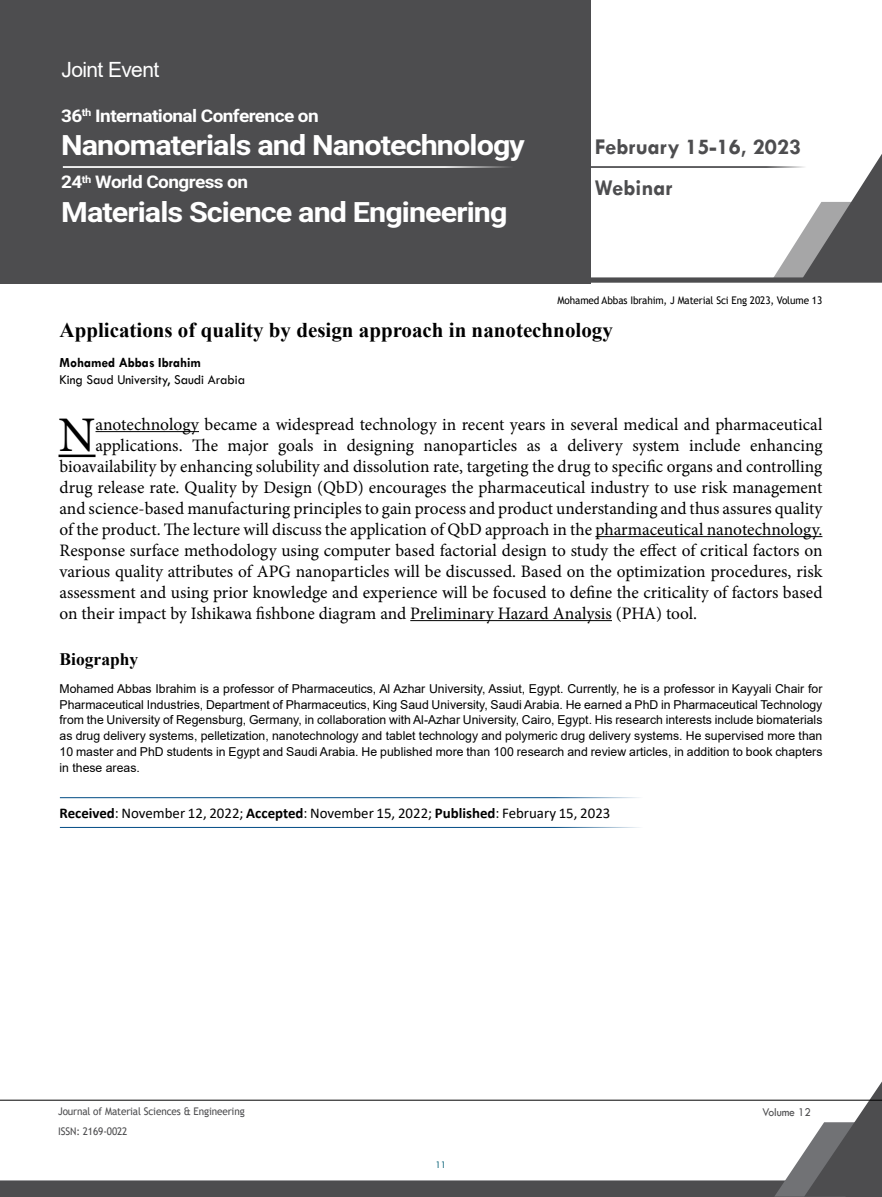
<style>
.page{position:relative;width:882px;height:1197px;background:#fff}
.page>*{position:absolute;margin:0;border:0;box-sizing:border-box;transform-origin:0 0}
.t1{font:49.88px "Minion Pro";color:#000}
.t2{font:700 28px "Roboto";letter-spacing:-.03em;color:#fff;scale:1.09 1}
.t3{font:700 22.75px/41.1px "Tw Cen";color:#4d4d4f}
.t4{font:700 21px "Times New Roman";color:#000}
.t5{font:21px "Arial";letter-spacing:-.03em;color:#fff}
.t6{font:17.5px "Minion Pro";color:#000}
.t7{font:700 17.5px "Roboto";letter-spacing:-.03em;color:#fff;scale:1.09 1}
.t8{font:700 17.5px "Times New Roman";color:#000}
.t9{font:14.88px "Calibri";color:#000}
.t10{font:14px "Tw Cen";color:#000;scale:.95 1}
.t11{font:700 14px "Tw Cen";color:#000;scale:.95 1}
.t12{font:12.25px/15.8px "Arial";color:#000;text-align:justify}
.t13{font:12.25px "Tw Cen";letter-spacing:-.01em;color:#4d4d4f;scale:.95 1}
.t14{font:10.5px "Trebuchet MS";letter-spacing:-.01em;color:#4d4d4f;scale:.95 1}
.t15{font:10.5px "Trebuchet MS";letter-spacing:-.01em;color:#000;scale:.95 1}
.t16{font:10.5px "Tw Cen";color:#15697e;scale:.95 1}
.s1{font-weight:700}
</style>
<div class="page">
<svg style="left:0;top:1081px;width:882px;height:116px"></svg>
<hr style="left:0;top:1100px;width:882px;height:1px;background:#000">
<div style="left:0;top:0;width:590px;height:283px;background:#4d4d4f"></div>
<svg style="left:62px;top:153px;width:820px;height:130px"></svg>
<hr style="left:63px;top:166px;width:478px;height:2px;background:#fff">
<hr style="left:59px;top:455px;width:37px;height:2px;background:#000">
<hr style="left:96px;top:431px;width:103px;height:1px;background:#000">
<hr style="left:595px;top:536px;width:227px;height:1px;background:#000">
<hr style="left:410px;top:620px;width:202px;height:1px;background:#000">
<hr style="left:60px;top:797px;width:618px;height:1px;background:#004b84">
<hr style="left:60px;top:827px;width:618px;height:1px;background:#004b84">
<p class="t5" style="left:62px;top:55px;width:99px">Joint Event</p>
<p class="t7" style="left:61px;top:103px;width:238px">36<sup>th</sup> International Conference on</p>
<h2 class="t2" style="left:61px;top:125px;width:427px">Nanomaterials and Nanotechnology</h2>
<p class="t7" style="left:61px;top:170px;width:173px">24<sup>th</sup> World Congress on</p>
<h2 class="t2" style="left:61px;top:192px;width:411px">Materials Science and Engineering</h2>
<h3 class="t3" style="left:595px;top:126px;width:208px">February 15-16, 2023<br>Webinar</h3>
<p class="t15" style="left:558px;top:293px;width:280px">Mohamed Abbas Ibrahim, J Material Sci Eng 2023, Volume 13</p>
<p class="t4" style="left:60px;top:314px;width:555px">Applications of quality by design approach in nanotechnology</p>
<p class="t11" style="left:60px;top:354px;width:151px">Mohamed Abbas Ibrahim</p>
<p class="t10" style="left:60px;top:371px;width:197px">King Saud University, Saudi Arabia</p>
<h1 class="t1" style="left:59px;top:402px;width:39px">N</h1>
<p class="t6" style="left:96px;top:413px;width:728px">anotechnology became a widespread technology in recent years in several medical and pharmaceutical</p>
<p class="t6" style="left:96px;top:434px;width:728px">applications. The major goals in designing nanoparticles as a delivery system include enhancing</p>
<p class="t6" style="left:60px;top:455px;width:764px">bioavailability by enhancing solubility and dissolution rate, targeting the drug to specific organs and controlling</p>
<p class="t6" style="left:60px;top:476px;width:764px">drug release rate. Quality by Design (QbD) encourages the pharmaceutical industry to use risk management</p>
<p class="t6" style="left:60px;top:497px;width:765px">and science-based manufacturing principles to gain process and product understanding and thus assures quality</p>
<p class="t6" style="left:60px;top:518px;width:764px">of the product. The lecture will discuss the application of QbD approach in the pharmaceutical nanotechnology.</p>
<p class="t6" style="left:60px;top:539px;width:764px">Response surface methodology using computer based factorial design to study the effect of critical factors on</p>
<p class="t6" style="left:60px;top:560px;width:764px">various quality attributes of APG nanoparticles will be discussed. Based on the optimization procedures, risk</p>
<p class="t6" style="left:60px;top:581px;width:764px">assessment and using prior knowledge and experience will be focused to define the criticality of factors based</p>
<p class="t6" style="left:60px;top:602px;width:639px">on their impact by Ishikawa fishbone diagram and Preliminary Hazard Analysis (PHA) tool.</p>
<p class="t8" style="left:60px;top:646px;width:80px">Biography</p>
<p class="t12" style="left:60px;top:681px;width:764px">Mohamed Abbas Ibrahim is a professor of Pharmaceutics, Al Azhar University, Assiut, Egypt. Currently, he is a professor in Kayyali Chair for Pharmaceutical Industries, Department of Pharmaceutics, King Saud University, Saudi Arabia. He earned a PhD in Pharmaceutical Technology from the University of Regensburg, Germany, in collaboration with Al-Azhar University, Cairo, Egypt. His research interests include biomaterials as drug delivery systems, pelletization, nanotechnology and tablet technology and polymeric drug delivery systems. He supervised more than 10 master and PhD students in Egypt and Saudi Arabia. He published more than 100 research and review articles, in addition to book chapters in these areas.</p>
<p class="t9" style="left:60px;top:802px;width:552px"><span class="s1">Received</span>: November 12, 2022; <span class="s1">Accepted</span>: November 15, 2022; <span class="s1">Published</span>: February 15, 2023</p>
<p class="t14" style="left:58px;top:1105px;width:198px">Journal of Material Sciences &amp; Engineering</p>
<p class="t13" style="left:762px;top:1104px;width:53px">Volume 12</p>
<p class="t14" style="left:58px;top:1125px;width:75px">ISSN: 2169-0022</p>
<p class="t16" style="left:436px;top:1159px;width:13px">11</p>
</div>
